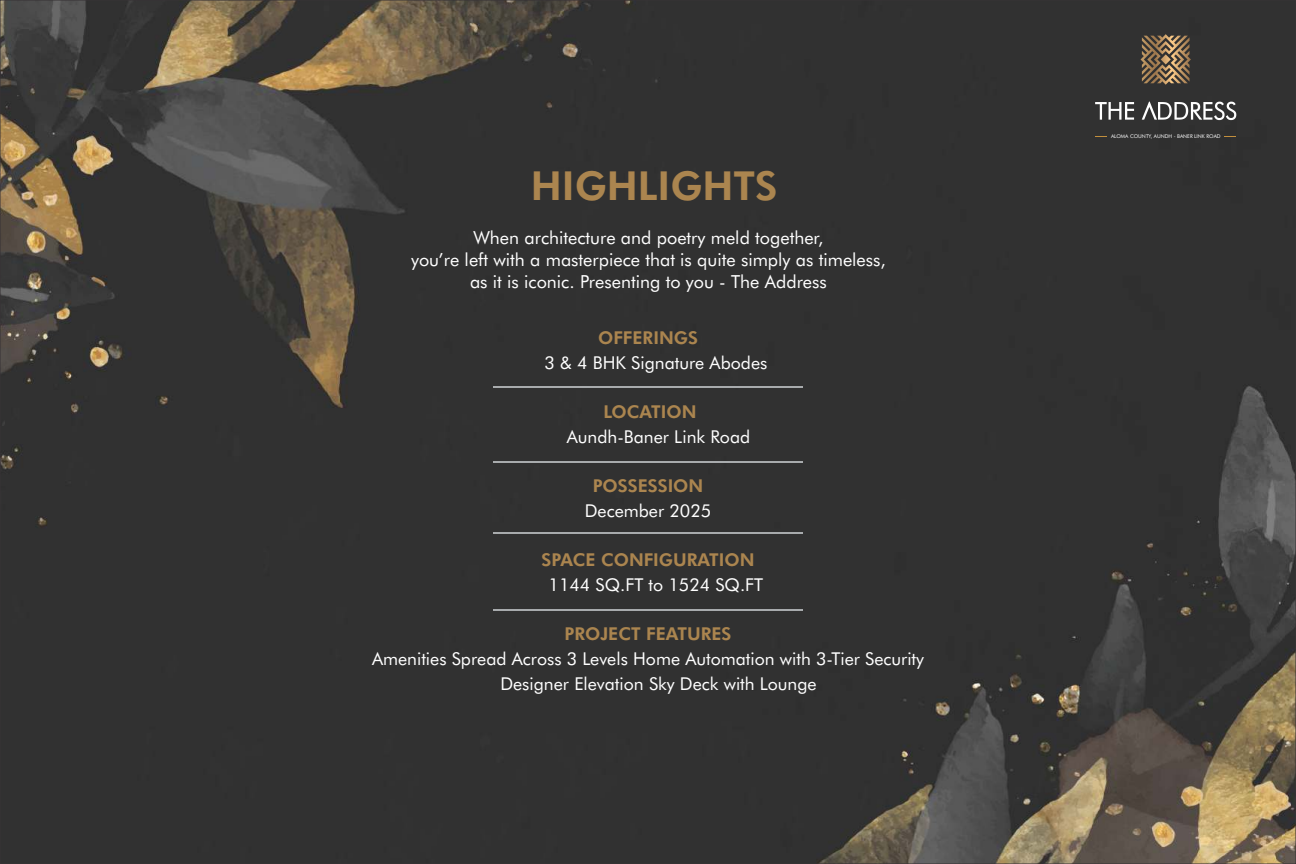
<style>
.page{position:relative;width:1296px;height:864px;background:#fff}
.page>*{position:absolute;margin:0;border:0;box-sizing:border-box;transform-origin:0 0}
.t1{font:800 40px "Futura BT";color:#ab854f}
.t2{font:18px/21.6px "Futura BT";color:#fff;text-align:center}
.t3{font:17.7px/24.7px "Futura BT";color:#fff}
.t4{font:800 17.7px "Futura BT";color:#ab854f}
.t5{font:5.2px "Futura BT";color:#fff}
</style>
<div class="page">
<img style="left:2px;top:2px;width:1292px;height:860px">
<svg style="left:1141px;top:34px;width:50px;height:51px;background:#78634a"></svg>
<svg style="left:1095px;top:102px;width:141px;height:18px"></svg>
<hr style="left:493px;top:387px;width:310px;height:1px;background:#a8abad">
<hr style="left:493px;top:461px;width:310px;height:1px;background:#a8abad">
<hr style="left:493px;top:533px;width:310px;height:1px;background:#a8abad">
<hr style="left:493px;top:609px;width:310px;height:1px;background:#a8abad">
<h1 class="t1" style="left:531px;top:169px;width:248px">HIGHLIGHTS</h1>
<p class="t2" style="left:411px;top:229px;width:476px">When architecture and poetry meld together,<br>you’re left with a masterpiece that is quite simply as timeless, as it is iconic. Presenting to you - The Address</p>
<p class="t4" style="left:598px;top:331px;width:101px">OFFERINGS</p>
<p class="t3" style="left:544px;top:352px;width:224px">3 &amp; 4 BHK Signature Abodes</p>
<p class="t4" style="left:603px;top:405px;width:95px">LOCATION</p>
<p class="t3" style="left:567px;top:426px;width:185px">Aundh-Baner Link Road</p>
<p class="t4" style="left:593px;top:479px;width:112px">POSSESSION</p>
<p class="t3" style="left:585px;top:500px;width:128px">December 2025</p>
<p class="t4" style="left:542px;top:553px;width:215px">SPACE CONFIGURATION</p>
<p class="t3" style="left:549px;top:574px;width:216px">1144 SQ.FT to 1524 SQ.FT</p>
<p class="t4" style="left:565px;top:627px;width:168px">PROJECT FEATURES</p>
<p class="t3" style="left:500px;top:648px;width:425px;text-indent:-128px">Amenities Spread Across 3 Levels Home Automation with 3-Tier Security<br>Designer Elevation Sky Deck with Lounge</p>
<p class="t5" style="left:1111px;top:134px;width:111px">ALOMA COUNTY, AUNDH - BANER LINK ROAD</p>
</div>
